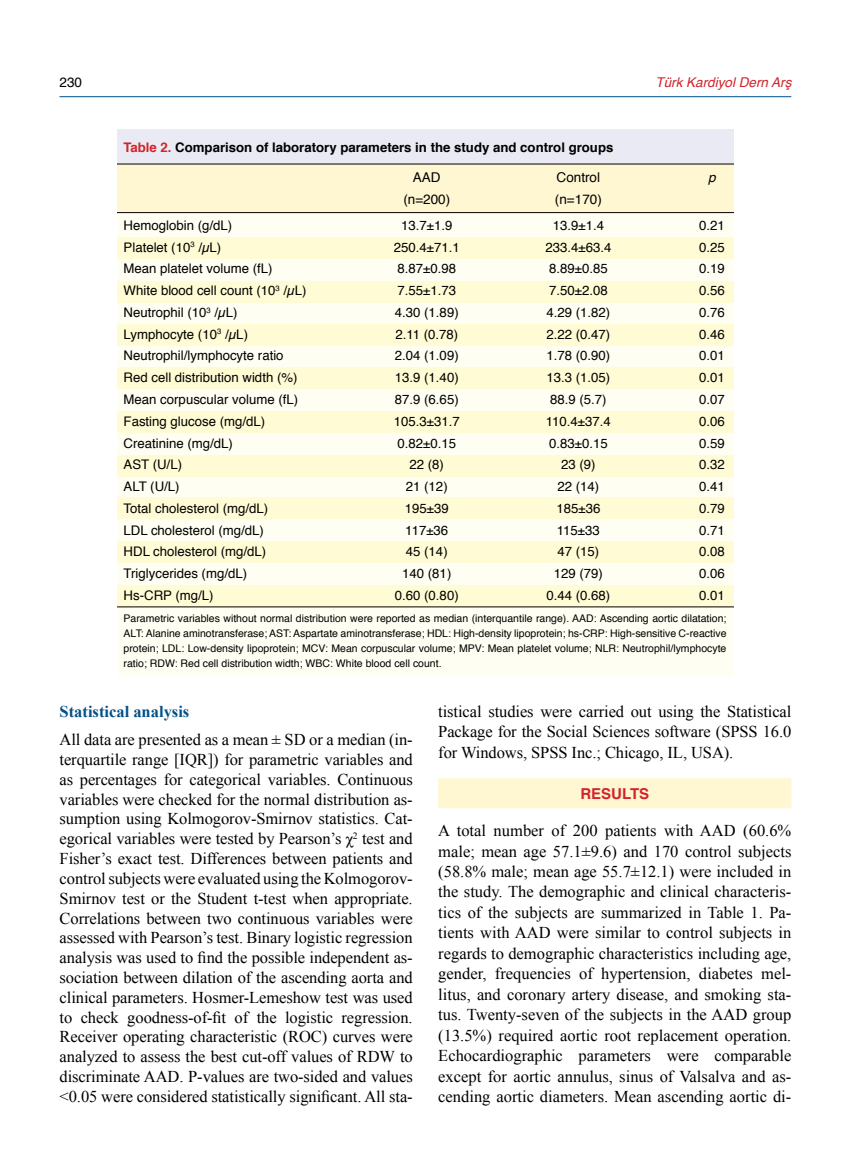
<style>
.page{position:relative;width:851px;height:1170px;background:#fff}
.page>*{position:absolute;margin:0;border:0;box-sizing:border-box;transform-origin:0 0}
.t1{font:16.5px/19.8px "Times New Roman";letter-spacing:-.005em;color:#000;text-align:justify}
.t2{font:700 16.5px "Times New Roman";color:#00508a}
.t3{font:700 15px "Helvetica";color:#d2232a}
.t4{font:13.5px "Helvetica";color:#000}
.t5{font:italic 13.5px "Helvetica";color:#d2232a}
.t6{font:italic 13.5px "Helvetica";color:#000}
.t7{font:13.2px "Helvetica";color:#000}
.t8{font:700 13.2px "Helvetica";color:#000}
.t9{font:10.5px/15px "Helvetica";color:#000;text-align:justify}
.s1{color:#d2232a}
</style>
<div class="page">
<hr style="left:59px;top:96px;width:732px;height:1px;background:#00508a">
<div style="left:438px;top:778px;width:353px;height:30px;background:#fff6d2"></div>
<div style="left:117px;top:130px;width:616px;height:34px;background:#e9eaf3"></div>
<div style="left:117px;top:190px;width:616px;height:486px;background:#fffef2"></div>
<div style="left:117px;top:164px;width:616px;height:49px;background:#fff6d2"></div>
<div style="left:117px;top:237px;width:616px;height:21px;background:#fffcd5"></div>
<div style="left:117px;top:281px;width:616px;height:21px;background:#fffcd5"></div>
<div style="left:117px;top:324px;width:616px;height:21px;background:#fffcd5"></div>
<div style="left:117px;top:367px;width:616px;height:22px;background:#fffcd5"></div>
<div style="left:117px;top:411px;width:616px;height:22px;background:#fffcd5"></div>
<div style="left:117px;top:455px;width:616px;height:21px;background:#fffcd5"></div>
<div style="left:117px;top:497px;width:616px;height:22px;background:#fffcd5"></div>
<div style="left:117px;top:541px;width:616px;height:21px;background:#fffcd5"></div>
<div style="left:117px;top:585px;width:616px;height:21px;background:#fffcd5"></div>
<hr style="left:117px;top:164px;width:616px;height:1px;background:#000">
<hr style="left:117px;top:606px;width:616px;height:1px;background:#000">
<hr style="left:117px;top:212px;width:616px;height:1px;background:#000">
<p class="t4" style="left:60px;top:73px;width:24px">230</p>
<p class="t5" style="left:655px;top:71px;width:137px">Türk Kardiyol Dern Arş</p>
<p class="t8" style="left:123px;top:138px;width:491px"><span class="s1">Table 2.</span> Comparison of laboratory parameters in the study and control groups</p>
<p class="t4" style="left:413px;top:168px;width:29px">AAD</p>
<p class="t4" style="left:556px;top:168px;width:45px">Control</p>
<p class="t6" style="left:708px;top:167px;width:9px">p</p>
<p class="t4" style="left:403px;top:190px;width:48px">(n=200)</p>
<p class="t4" style="left:555px;top:190px;width:48px">(n=170)</p>
<p class="t7" style="left:124px;top:216px;width:110px">Hemoglobin (g/dL)</p>
<p class="t7" style="left:401px;top:216px;width:53px">13.7±1.9</p>
<p class="t7" style="left:552px;top:216px;width:53px">13.9±1.4</p>
<p class="t7" style="left:699px;top:216px;width:27px">0.21</p>
<p class="t7" style="left:124px;top:238px;width:99px">Platelet (10<sup>3</sup> /µL)</p>
<p class="t7" style="left:394px;top:238px;width:67px">250.4±71.1</p>
<p class="t7" style="left:545px;top:238px;width:67px">233.4±63.4</p>
<p class="t7" style="left:699px;top:238px;width:27px">0.25</p>
<p class="t7" style="left:124px;top:260px;width:150px">Mean platelet volume (fL)</p>
<p class="t7" style="left:397px;top:260px;width:60px">8.87±0.98</p>
<p class="t7" style="left:549px;top:260px;width:60px">8.89±0.85</p>
<p class="t7" style="left:699px;top:260px;width:27px">0.19</p>
<p class="t7" style="left:124px;top:281px;width:184px">White blood cell count (10<sup>3</sup> /µL)</p>
<p class="t7" style="left:397px;top:281px;width:60px">7.55±1.73</p>
<p class="t7" style="left:549px;top:281px;width:60px">7.50±2.08</p>
<p class="t7" style="left:699px;top:281px;width:27px">0.56</p>
<p class="t7" style="left:124px;top:303px;width:115px">Neutrophil (10<sup>3</sup> /µL)</p>
<p class="t7" style="left:395px;top:303px;width:65px">4.30 (1.89)</p>
<p class="t7" style="left:546px;top:303px;width:65px">4.29 (1.82)</p>
<p class="t7" style="left:699px;top:303px;width:27px">0.76</p>
<p class="t7" style="left:124px;top:325px;width:126px">Lymphocyte (10<sup>3</sup> /µL)</p>
<p class="t7" style="left:395px;top:325px;width:64px">2.11 (0.78)</p>
<p class="t7" style="left:546px;top:325px;width:65px">2.22 (0.47)</p>
<p class="t7" style="left:699px;top:325px;width:27px">0.46</p>
<p class="t7" style="left:124px;top:347px;width:161px">Neutrophil/lymphocyte ratio</p>
<p class="t7" style="left:395px;top:347px;width:65px">2.04 (1.09)</p>
<p class="t7" style="left:546px;top:347px;width:65px">1.78 (0.90)</p>
<p class="t7" style="left:699px;top:347px;width:27px">0.01</p>
<p class="t7" style="left:124px;top:368px;width:175px">Red cell distribution width (%)</p>
<p class="t7" style="left:395px;top:368px;width:65px">13.9 (1.40)</p>
<p class="t7" style="left:546px;top:368px;width:65px">13.3 (1.05)</p>
<p class="t7" style="left:699px;top:368px;width:27px">0.01</p>
<p class="t7" style="left:124px;top:390px;width:176px">Mean corpuscular volume (fL)</p>
<p class="t7" style="left:395px;top:390px;width:65px">87.9 (6.65)</p>
<p class="t7" style="left:550px;top:390px;width:58px">88.9 (5.7)</p>
<p class="t7" style="left:699px;top:390px;width:27px">0.07</p>
<p class="t7" style="left:124px;top:412px;width:143px">Fasting glucose (mg/dL)</p>
<p class="t7" style="left:394px;top:412px;width:67px">105.3±31.7</p>
<p class="t7" style="left:546px;top:412px;width:66px">110.4±37.4</p>
<p class="t7" style="left:699px;top:412px;width:27px">0.06</p>
<p class="t7" style="left:124px;top:434px;width:111px">Creatinine (mg/dL)</p>
<p class="t7" style="left:397px;top:434px;width:60px">0.82±0.15</p>
<p class="t7" style="left:549px;top:434px;width:60px">0.83±0.15</p>
<p class="t7" style="left:699px;top:434px;width:27px">0.59</p>
<p class="t7" style="left:124px;top:455px;width:60px">AST (U/L)</p>
<p class="t7" style="left:409px;top:455px;width:36px">22 (8)</p>
<p class="t7" style="left:561px;top:455px;width:36px">23 (9)</p>
<p class="t7" style="left:699px;top:455px;width:27px">0.32</p>
<p class="t7" style="left:124px;top:477px;width:57px">ALT (U/L)</p>
<p class="t7" style="left:406px;top:477px;width:43px">21 (12)</p>
<p class="t7" style="left:557px;top:477px;width:43px">22 (14)</p>
<p class="t7" style="left:699px;top:477px;width:27px">0.41</p>
<p class="t7" style="left:124px;top:499px;width:146px">Total cholesterol (mg/dL)</p>
<p class="t7" style="left:405px;top:499px;width:45px">195±39</p>
<p class="t7" style="left:556px;top:499px;width:45px">185±36</p>
<p class="t7" style="left:699px;top:499px;width:27px">0.79</p>
<p class="t7" style="left:124px;top:521px;width:142px">LDL cholesterol (mg/dL)</p>
<p class="t7" style="left:405px;top:521px;width:44px">117±36</p>
<p class="t7" style="left:557px;top:521px;width:44px">115±33</p>
<p class="t7" style="left:699px;top:521px;width:27px">0.71</p>
<p class="t7" style="left:124px;top:542px;width:144px">HDL cholesterol (mg/dL)</p>
<p class="t7" style="left:406px;top:542px;width:43px">45 (14)</p>
<p class="t7" style="left:557px;top:542px;width:43px">47 (15)</p>
<p class="t7" style="left:699px;top:542px;width:27px">0.08</p>
<p class="t7" style="left:124px;top:564px;width:125px">Triglycerides (mg/dL)</p>
<p class="t7" style="left:402px;top:564px;width:51px">140 (81)</p>
<p class="t7" style="left:553px;top:564px;width:51px">129 (79)</p>
<p class="t7" style="left:699px;top:564px;width:27px">0.06</p>
<p class="t7" style="left:124px;top:586px;width:91px">Hs-CRP (mg/L)</p>
<p class="t7" style="left:395px;top:586px;width:65px">0.60 (0.80)</p>
<p class="t7" style="left:546px;top:586px;width:65px">0.44 (0.68)</p>
<p class="t7" style="left:699px;top:586px;width:27px">0.01</p>
<p class="t9" style="left:124px;top:611px;width:604px">Parametric variables without normal distribution were reported as median (interquantile range). AAD: Ascending aortic dilatation; ALT: Alanine aminotransferase; AST: Aspartate aminotransferase; HDL: High-density lipoprotein; hs-CRP: High-sensitive C-reactive protein; LDL: Low-density lipoprotein; MCV: Mean corpuscular volume; MPV: Mean platelet volume; NLR: Neutrophil/lymphocyte ratio; RDW: Red cell distribution width; WBC: White blood cell count.</p>
<p class="t2" style="left:60px;top:700px;width:131px">Statistical analysis</p>
<p class="t1" style="left:60px;top:729px;width:355px">All data are presented as a mean ± SD or a median (in&shy;terquartile range [IQR]) for parametric variables and as percentages for categorical variables. Continuous variables were checked for the normal distribution as&shy;sumption using Kolmogorov-Smirnov statistics. Cat&shy;egorical variables were tested by Pearson’s χ<sup>2</sup> test and Fisher’s exact test. Differences between patients and control subjects were evaluated using the Kolmogorov-Smirnov test or the Student t-test when appropriate.<br>Correlations between two continuous variables were assessed with Pearson’s test. Binary logistic regression analysis was used to find the possible independent as&shy;sociation between dilation of the ascending aorta and clinical parameters. Hosmer-Lemeshow test was used to check goodness-of-fit of the logistic regression.<br>Receiver operating characteristic (ROC) curves were analyzed to assess the best cut-off values of RDW to discriminate AAD. P-values are two-sided and values &lt;0.05 were considered statistically significant. All sta-</p>
<p class="t1" style="left:438px;top:700px;width:354px;line-height:20.4px">tistical studies were carried out using the Statistical Package for the Social Sciences software (SPSS 16.0 for Windows, SPSS Inc.; Chicago, IL, USA).</p>
<p class="t3" style="left:580px;top:783px;width:70px">RESULTS</p>
<p class="t1" style="left:438px;top:820px;width:354px;line-height:20.4px">A total number of 200 patients with AAD (60.6% male; mean age 57.1±9.6) and 170 control subjects (58.8% male; mean age 55.7±12.1) were included in the study. The demographic and clinical characteris&shy;tics of the subjects are summarized in Table 1. Pa&shy;tients with AAD were similar to control subjects in regards to demographic characteristics including age, gender, frequencies of hypertension, diabetes mel&shy;litus, and coronary artery disease, and smoking sta&shy;tus. Twenty-seven of the subjects in the AAD group (13.5%) required aortic root replacement operation.<br>Echocardiographic parameters were comparable except for aortic annulus, sinus of Valsalva and as&shy;cending aortic diameters. Mean ascending aortic di-</p>
</div>
